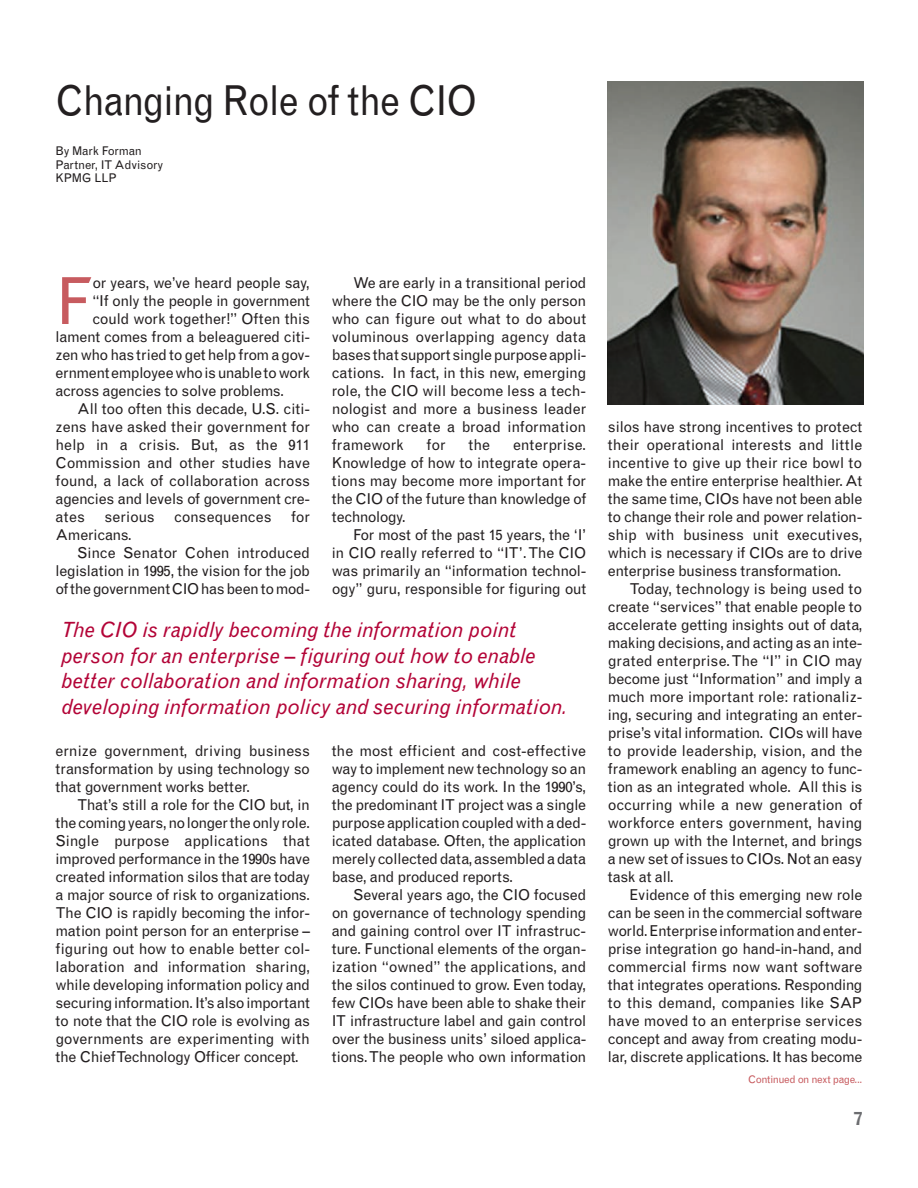
<style>
.page{position:relative;width:918px;height:1188px;background:#fff}
.page>*{position:absolute;margin:0;border:0;box-sizing:border-box;transform-origin:0 0}
.t1{font:64.95px "Grotesque";color:#c75b5f}
.t2{font:41.25px "Grotesque";letter-spacing:-.03em;color:#231f20;scale:.91 1}
.t3{font:italic 21px/25.5px "Grotesque";letter-spacing:-.005em;color:#b30437}
.t4{font:700 18px "Grotesque";color:#6c6d70}
.t5{font:15px/18px "Grotesque";letter-spacing:-.025em;color:#231f20;text-align:justify}
.t6{font:15px "Grotesque";letter-spacing:-.005em;color:#231f20}
.t7{font:12px/13.5px "Grotesque";letter-spacing:-.015em;color:#231f20}
.t8{font:10.5px "Grotesque";letter-spacing:-.04em;color:#c75b5f}
</style>
<div class="page">
<img style="left:607px;top:81px;width:257px;height:324px">
<h2 class="t2" style="left:56px;top:85px;width:464px">Changing Role of the CIO</h2>
<p class="t7" style="left:56px;top:145px;width:109px">By Mark Forman<br>Partner, IT Advisory<br>KPMG LLP</p>
<h1 class="t1" style="left:56px;top:277px;width:40px">F</h1>
<p class="t5" style="left:92px;top:275px;width:219px">or years, we’ve heard people say,</p>
<p class="t5" style="left:92px;top:293px;width:219px">“If only the people in government</p>
<p class="t5" style="left:92px;top:311px;width:219px">could work together!” Often this</p>
<p class="t5" style="left:56px;top:329px;width:256px">lament comes from a beleaguered citi-</p>
<p class="t5" style="left:56px;top:347px;width:256px">zen who has tried to get help from a gov-</p>
<p class="t5" style="left:56px;top:365px;width:256px">ernment employee who is unable to work</p>
<p class="t5" style="left:56px;top:383px;width:230px">across agencies to solve problems.</p>
<p class="t5" style="left:77px;top:401px;width:234px">All too often this decade, U.S. citi-</p>
<p class="t6" style="left:56px;top:421px;width:256px">zens have asked their government for</p>
<p class="t6" style="left:56px;top:439px;width:256px">help in a crisis. But, as the 911</p>
<p class="t5" style="left:56px;top:455px;width:256px">Commission and other studies have</p>
<p class="t5" style="left:56px;top:473px;width:256px">found, a lack of collaboration across</p>
<p class="t5" style="left:56px;top:491px;width:256px">agencies and levels of government cre-</p>
<p class="t5" style="left:56px;top:509px;width:31px">ates</p>
<p class="t6" style="left:104px;top:511px;width:52px">serious</p>
<p class="t5" style="left:174px;top:509px;width:99px">consequences</p>
<p class="t5" style="left:291px;top:509px;width:21px">for</p>
<p class="t5" style="left:56px;top:527px;width:78px">Americans.</p>
<p class="t5" style="left:77px;top:545px;width:234px">Since Senator Cohen introduced</p>
<p class="t5" style="left:56px;top:563px;width:256px">legislation in 1995, the vision for the job</p>
<p class="t5" style="left:56px;top:581px;width:256px">of the government CIO has been to mod-</p>
<p class="t5" style="left:332px;top:275px;width:256px;text-indent:22px">We are early in a transitional period where the CIO may be the only person who can figure out what to do about voluminous overlapping agency data bases that support single purpose appli&shy;cations. In fact, in this new, emerging role, the CIO will become less a tech&shy;nologist and more a business leader who can create a broad information framework</p>
<p class="t5" style="left:427px;top:437px;width:21px">for</p>
<p class="t5" style="left:469px;top:437px;width:23px">the</p>
<p class="t5" style="left:332px;top:437px;width:256px;text-indent:181px">enterprise.<br>Knowledge of how to integrate opera&shy;tions may become more important for the CIO of the future than knowledge of technology.</p>
<p class="t5" style="left:332px;top:527px;width:256px;text-indent:22px">For most of the past 15 years, the ‘I’ in CIO really referred to “IT’. The CIO was primarily an “information technol&shy;ogy” guru, responsible for figuring out</p>
<h3 class="t3" style="left:62px;top:619px;width:507px">The CIO is rapidly becoming the information point person for an enterprise – figuring out how to enable better collaboration and information sharing, while developing information policy and securing information.</h3>
<p class="t5" style="left:56px;top:743px;width:256px">ernize government, driving business transformation by using technology so that government works better.</p>
<p class="t5" style="left:56px;top:797px;width:256px;text-indent:22px">That’s still a role for the CIO but, in the coming years, no longer the only role.<br>Single purpose applications that improved performance in the 1990s have created information silos that are today a major source of risk to organizations.<br>The CIO is rapidly becoming the infor&shy;mation point person for an enterprise – figuring out how to enable better col&shy;laboration and information sharing, while developing information policy and securing information. It’s also important to note that the CIO role is evolving as governments are experimenting with the Chief Technology Officer concept.</p>
<p class="t5" style="left:332px;top:743px;width:256px">the most efficient and cost-effective way to implement new technology so an agency could do its work. In the 1990’s, the predominant IT project was a single purpose application coupled with a ded&shy;icated database. Often, the application merely collected data, assembled a data base, and produced reports.</p>
<p class="t5" style="left:332px;top:887px;width:256px;text-indent:22px">Several years ago, the CIO focused on governance of technology spending and gaining control over IT infrastruc&shy;ture. Functional elements of the organ&shy;ization “owned” the applications, and the silos continued to grow. Even today, few CIOs have been able to shake their IT infrastructure label and gain control over the business units’ siloed applica&shy;tions. The people who own information</p>
<p class="t5" style="left:608px;top:419px;width:256px">silos have strong incentives to protect their operational interests and little incentive to give up their rice bowl to make the entire enterprise healthier. At the same time, CIOs have not been able to change their role and power relation&shy;ship with business unit executives, which is necessary if CIOs are to drive enterprise business transformation.</p>
<p class="t5" style="left:608px;top:581px;width:256px;text-indent:22px">Today, technology is being used to create “services” that enable people to accelerate getting insights out of data, making decisions, and acting as an inte&shy;grated enterprise. The “I” in CIO may become just “Information” and imply a much more important role: rationaliz&shy;ing, securing and integrating an enter&shy;prise’s vital information. CIOs will have to provide leadership, vision, and the framework enabling an agency to func&shy;tion as an integrated whole. All this is occurring while a new generation of workforce enters government, having grown up with the Internet, and brings a new set of issues to CIOs. Not an easy task at all.</p>
<p class="t5" style="left:608px;top:887px;width:256px;text-indent:22px">Evidence of this emerging new role can be seen in the commercial software world. Enterprise information and enter&shy;prise integration go hand-in-hand, and commercial firms now want software that integrates operations. Responding to this demand, companies like SAP have moved to an enterprise services concept and away from creating modu&shy;lar, discrete applications. It has become</p>
<p class="t8" style="left:748px;top:1075px;width:116px">Continued on next page...</p>
<p class="t4" style="left:854px;top:1112px;width:10px">7</p>
</div>
